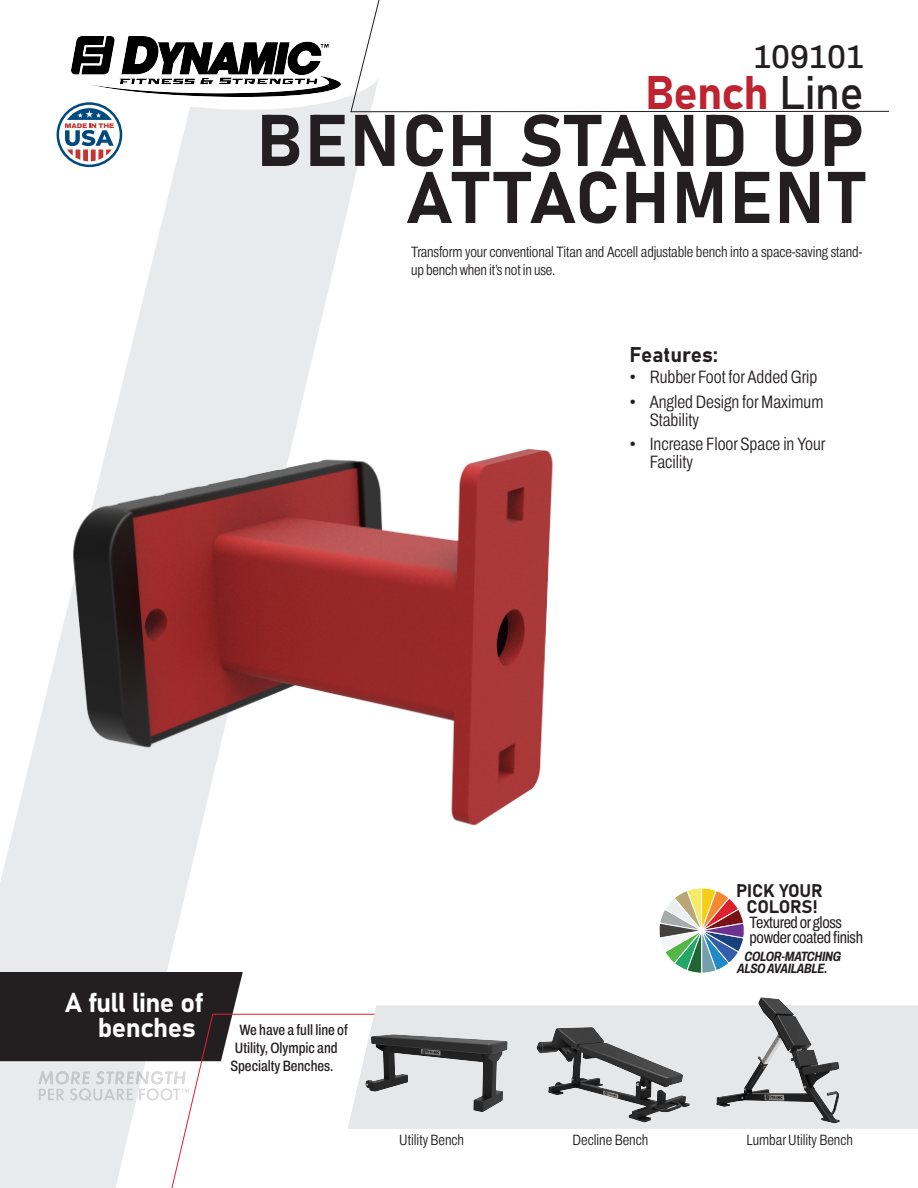
<style>
.page{position:relative;width:918px;height:1188px;background:#fff}
.page>*{position:absolute;margin:0;border:0;box-sizing:border-box;transform-origin:0 0}
.t1{font:72px/57px "Bahnschrift";letter-spacing:.025em;color:#231f20;text-align:right}
.t2{font:46.5px "Bahnschrift";letter-spacing:-.02em;color:#be232f}
.t3{font:500 33px "Archivo";color:#231f20}
.t4{font:27px/25.5px "Bahnschrift";letter-spacing:-.02em;color:#fff;text-align:right}
.t5{font:21px "Bahnschrift";color:#231f20}
.t6{font:300 18px/18px "Archivo Condensed";color:#231f20}
.t7{font:18px/16.5px "Bahnschrift";letter-spacing:-.01em;color:#231f20;text-align:center}
.t8{font:16.5px/15px "Archivo Condensed";letter-spacing:-.02em;color:#231f20}
.t9{font:300 15px/18px "Archivo Condensed";letter-spacing:-.01em;color:#231f20}
.t10{font:500 15px "Archivo Condensed";color:#231f20}
.t11{font:italic 700 13.5px/12px "Archivo Condensed";letter-spacing:-.02em;color:#231f20}
.s1{color:#231f20}
</style>
<div class="page">
<svg style="left:0;top:1013px;width:348px;height:175px;fill:#e9eaeb"></svg>
<div style="left:0;top:987px;width:243px;height:74px;background:#231f20"></div>
<svg style="left:376px;top:0;width:513px;height:112px"></svg>
<svg style="left:161px;top:1014px;width:187px;height:174px"></svg>
<img style="left:38px;top:1072px;width:151px;height:28px">
<svg style="left:56px;top:7px;width:331px;height:129px"></svg>
<img style="left:0;top:136px;width:745px;height:851px">
<svg style="left:348px;top:1005px;width:570px;height:124px;fill:#e6e7e9"></svg>
<img style="left:535px;top:1008px;width:161px;height:121px">
<img style="left:695px;top:997px;width:177px;height:129px">
<img style="left:360px;top:1005px;width:161px;height:121px">
<h3 class="t3" style="left:753px;top:32px;width:112px">109101</h3>
<h2 class="t2" style="left:645px;top:57px;width:220px">Bench <span class="s1">Line</span></h2>
<h1 class="t1" style="left:256px;top:107px;width:609px">BENCH STAND UP<br>ATTACHMENT</h1>
<p class="t9" style="left:411px;top:243px;width:453px">Transform your conventional Titan and Accell adjustable bench into a space-saving stand&shy;up bench when it’s not in use.</p>
<h3 class="t5" style="left:629px;top:339px;width:90px">Features:</h3>
<p class="t6" style="left:629px;top:368px;width:190px">• Rubber Foot for Added Grip</p>
<p class="t6" style="left:650px;top:393px;width:175px;text-indent:-20px">• Angled Design for Maximum<br>Stability</p>
<p class="t6" style="left:650px;top:435px;width:177px;text-indent:-20px">• Increase Floor Space in Your<br>Facility</p>
<h3 class="t4" style="left:65px;top:988px;width:140px">A full line of benches</h3>
<p class="t10" style="left:239px;top:1019px;width:110px">We have a full line of</p>
<p class="t10" style="left:235px;top:1037px;width:104px">Utility, Olympic and</p>
<p class="t10" style="left:230px;top:1055px;width:105px">Specialty Benches.</p>
<p class="t7" style="left:736px;top:881px;width:88px">PICK YOUR<br>COLORS!</p>
<p class="t8" style="left:750px;top:915px;width:115px">Textured or gloss powder coated finish</p>
<p class="t11" style="left:737px;top:950px;width:106px;text-indent:7px">COLOR-MATCHING<br>ALSO AVAILABLE.</p>
<p class="t9" style="left:399px;top:1131px;width:66px">Utility Bench</p>
<p class="t9" style="left:573px;top:1131px;width:77px">Decline Bench</p>
<p class="t9" style="left:747px;top:1131px;width:108px">Lumbar Utility Bench</p>
</div>
